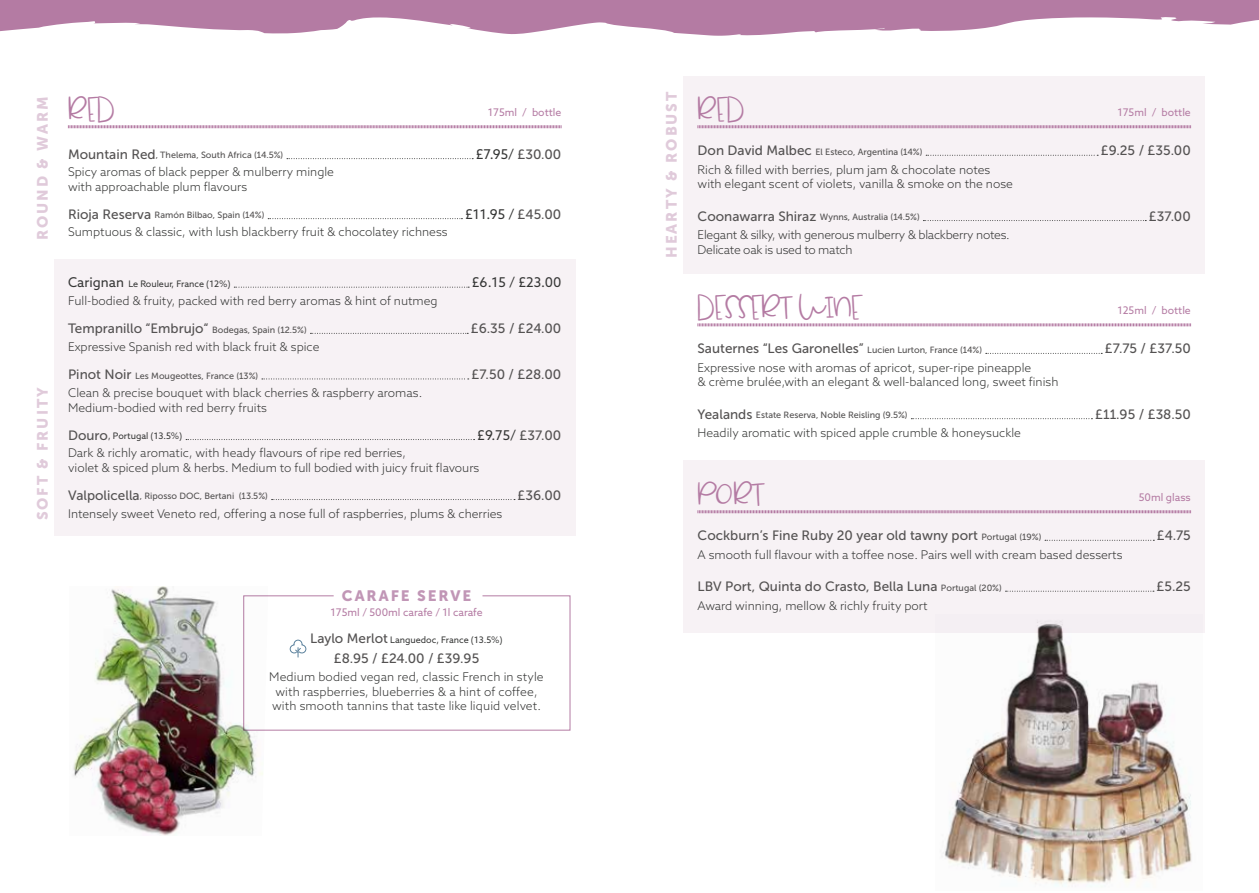
<style>
.page{position:relative;width:1259px;height:893px;background:#fff}
.page>*{position:absolute;margin:0;border:0;box-sizing:border-box;transform-origin:0 0}
.t1{font:16.5px "Lemon Drop";letter-spacing:-.09em;color:#b47ba3}
.t2{font:16.5px "Lemon Drop";color:#b47ba3}
.t3{font:15px "Museo Sans 900";letter-spacing:.13em;color:#c196b6}
.t4{font:13.5px "Museo Sans 500";color:#545252}
.t5{font:13.5px "Azo Sans";color:#353635}
.t6{font:300 12px/14.4px "Azo Sans";color:#353635}
.t7{font:300 12px/14.4px "Azo Sans";letter-spacing:-.02em;color:#353635}
.t8{font:10.5px "Azo Sans";color:#b47ba3}
.t9{font:9px "Museo Sans 500";color:#545252}
.t10{font:9px "Azo Sans";color:#353635}
.s1{font-size:13.5px}
.s2{font-family:"Museo Sans 500";color:#545252}
.s3{font-size:9px}
.s4{font-family:"Museo Sans 500";font-size:13.5px;color:#545252}
</style>
<div class="page">
<div style="left:54px;top:259px;width:522px;height:277px;background:#f7f2f5"></div>
<div style="left:683px;top:77px;width:522px;height:197px;background:#f7f2f5"></div>
<div style="left:683px;top:461px;width:522px;height:172px;background:#f7f2f5"></div>
<svg style="left:697px;top:125px;width:494px;height:4px;background:#d4b5cb"></svg>
<svg style="left:926px;top:155px;width:172px;height:1px"></svg>
<svg style="left:923px;top:220px;width:223px;height:1px"></svg>
<svg style="left:697px;top:323px;width:494px;height:4px;background:#d8bcd0"></svg>
<svg style="left:985px;top:353px;width:117px;height:1px"></svg>
<svg style="left:911px;top:418px;width:181px;height:1px"></svg>
<svg style="left:697px;top:510px;width:494px;height:4px;background:#d4b5cb"></svg>
<svg style="left:1045px;top:540px;width:109px;height:1px"></svg>
<svg style="left:1005px;top:591px;width:149px;height:1px"></svg>
<svg style="left:0;top:0;width:1259px;height:36px;fill:#b47ba3"></svg>
<svg style="left:267px;top:595px;width:303px;height:135px"></svg>
<img style="left:73px;top:587px;width:194px;height:249px">
<svg style="left:68px;top:125px;width:493px;height:4px;background:#d8bcd0"></svg>
<svg style="left:287px;top:158px;width:186px;height:1px"></svg>
<svg style="left:268px;top:218px;width:194px;height:1px"></svg>
<svg style="left:234px;top:287px;width:235px;height:1px"></svg>
<svg style="left:310px;top:333px;width:158px;height:1px"></svg>
<svg style="left:262px;top:379px;width:207px;height:1px"></svg>
<svg style="left:186px;top:439px;width:288px;height:1px"></svg>
<svg style="left:272px;top:499px;width:243px;height:1px"></svg>
<img style="left:942px;top:621px;width:250px;height:266px">
<p class="t3" style="left:34px;top:240px;width:145px;rotate:-90deg">ROUND &amp; WARM</p>
<p class="t3" style="left:663px;top:258px;width:168px;rotate:-90deg">HEARTY &amp; ROBUST</p>
<h1 class="t2" style="left:697px;top:101px;width:48px">RED</h1>
<p class="t8" style="left:1117px;top:106px;width:75px">175ml / bottle</p>
<h1 class="t2" style="left:68px;top:101px;width:48px">RED</h1>
<p class="t8" style="left:488px;top:106px;width:75px">175ml / bottle</p>
<p class="t9" style="left:68px;top:150px;width:217px"><span class="s1">Mountain Red</span>, Thelema, South Africa (14.5%)</p>
<p class="t5" style="left:476px;top:145px;width:87px">£7.95/ <span class="s2">£30.00</span></p>
<p class="t6" style="left:68px;top:165px;width:267px">Spicy aromas of black pepper &amp; mulberry mingle with approachable plum flavours</p>
<p class="t9" style="left:68px;top:210px;width:198px"><span class="s1">Rioja Reserva</span> Ramón Bilbao, Spain (14%)</p>
<p class="t5" style="left:465px;top:205px;width:98px">£11.95 / <span class="s2">£45.00</span></p>
<p class="t6" style="left:68px;top:225px;width:381px">Sumptuous &amp; classic, with lush blackberry fruit &amp; chocolatey richness</p>
<p class="t10" style="left:68px;top:278px;width:164px"><span class="s1">Carignan</span> Le Rouleur, France (12%)</p>
<p class="t5" style="left:472px;top:273px;width:91px">£6.15 / £23.00</p>
<p class="t6" style="left:68px;top:294px;width:371px">Full-bodied &amp; fruity, packed with red berry aromas &amp; hint of nutmeg</p>
<p class="t4" style="left:68px;top:321px;width:240px">Tempranillo “Embrujo“ <span class="s3">Bodegas, Spain (12.5%)</span></p>
<p class="t4" style="left:471px;top:321px;width:92px">£6.35 / £24.00</p>
<p class="t6" style="left:68px;top:339px;width:253px">Expressive Spanish red with black fruit &amp; spice</p>
<p class="t9" style="left:68px;top:371px;width:192px"><span class="s1">Pinot Noir</span> Les Mougeottes, France (13%)</p>
<p class="t4" style="left:471px;top:367px;width:91px">£7.50 / £28.00</p>
<p class="t6" style="left:68px;top:385px;width:356px;line-height:15px">Clean &amp; precise bouquet with black cherries &amp; raspberry aromas.<br>Medium-bodied with red berry fruits</p>
<p class="t10" style="left:68px;top:430px;width:116px"><span class="s4">Douro</span>, Portugal (13.5%)</p>
<p class="t5" style="left:477px;top:426px;width:86px">£9.75/ <span class="s2">£37.00</span></p>
<p class="t6" style="left:68px;top:445px;width:413px">Dark &amp; richly aromatic, with heady flavours of ripe red berries,<br>violet &amp; spiced plum &amp; herbs. Medium to full bodied with juicy fruit flavours</p>
<p class="t9" style="left:68px;top:491px;width:201px"><span class="s1">Valpolicella</span>, Riposso DOC, Bertani (13.5%)</p>
<p class="t4" style="left:517px;top:487px;width:45px">£36.00</p>
<p class="t6" style="left:68px;top:507px;width:436px">Intensely sweet Veneto red, offering a nose full of raspberries, plums &amp; cherries</p>
<p class="t9" style="left:697px;top:147px;width:226px"><span class="s1">Don David Malbec</span> El Esteco, Argentina (14%)</p>
<p class="t4" style="left:1100px;top:143px;width:92px">£9.25 / £35.00</p>
<p class="t6" style="left:697px;top:162px;width:317px">Rich &amp; filled with berries, plum jam &amp; chocolate notes with elegant scent of violets, vanilla &amp; smoke on the nose</p>
<p class="t9" style="left:697px;top:212px;width:224px"><span class="s1">Coonawarra Shiraz</span> Wynns, Australia (14.5%)</p>
<p class="t4" style="left:1149px;top:209px;width:43px">£37.00</p>
<p class="t7" style="left:697px;top:228px;width:314px">Elegant &amp; silky, with generous mulberry &amp; blackberry notes.<br>Delicate oak is used to match</p>
<h1 class="t1" style="left:697px;top:299px;width:166px">DESSERT WINE</h1>
<p class="t8" style="left:1117px;top:304px;width:75px">125ml / bottle</p>
<p class="t4" style="left:697px;top:341px;width:286px">Sauternes “Les Garonelles” <span class="s3">Lucien Lurton, France (14%)</span></p>
<p class="t4" style="left:1105px;top:341px;width:87px">£7.75 / £37.50</p>
<p class="t6" style="left:697px;top:360px;width:362px">Expressive nose with aromas of apricot, super-ripe pineapple<br>&amp; crème brulée,with an elegant &amp; well-balanced long, sweet finish</p>
<p class="t9" style="left:697px;top:410px;width:212px"><span class="s1">Yealands</span> Estate Reserva, Noble Reisling (9.5%)</p>
<p class="t4" style="left:1095px;top:407px;width:97px">£11.95 / £38.50</p>
<p class="t6" style="left:697px;top:426px;width:325px">Headily aromatic with spiced apple crumble &amp; honeysuckle</p>
<p class="t3" style="left:34px;top:520px;width:135px;rotate:-90deg">SOFT &amp; FRUITY</p>
<h1 class="t2" style="left:697px;top:486px;width:69px">PO RT</h1>
<p class="t8" style="left:1139px;top:491px;width:53px">50ml glass</p>
<p class="t4" style="left:697px;top:528px;width:345px">Cockburn’s Fine Ruby 20 year old tawny port <span class="s3">Portugal (19%)</span></p>
<p class="t4" style="left:1157px;top:528px;width:35px">£4.75</p>
<p class="t6" style="left:697px;top:547px;width:426px">A smooth full flavour with a toffee nose. Pairs well with cream based desserts</p>
<p class="t4" style="left:697px;top:579px;width:306px">LBV Port, Quinta do Crasto, Bella Luna <span class="s3">Portugal (20%)</span></p>
<p class="t4" style="left:1156px;top:579px;width:36px">£5.25</p>
<p class="t6" style="left:697px;top:598px;width:232px">Award winning, mellow &amp; richly fruity port</p>
<p class="t3" style="left:342px;top:587px;width:131px">CARAFE SERVE</p>
<p class="t8" style="left:331px;top:605px;width:154px">175ml / 500ml carafe / 1l carafe</p>
<p class="t10" style="left:310px;top:634px;width:194px"><span class="s4">Laylo Merlot</span> Languedoc, France (13.5%)</p>
<p class="t4" style="left:334px;top:651px;width:147px">£8.95 / £24.00 / £39.95</p>
<p class="t6" style="left:269px;top:670px;width:276px">Medium bodied vegan red, classic French in style with raspberries, blueberries &amp; a hint of coffee, with smooth tannins that taste like liquid velvet.</p>
</div>
